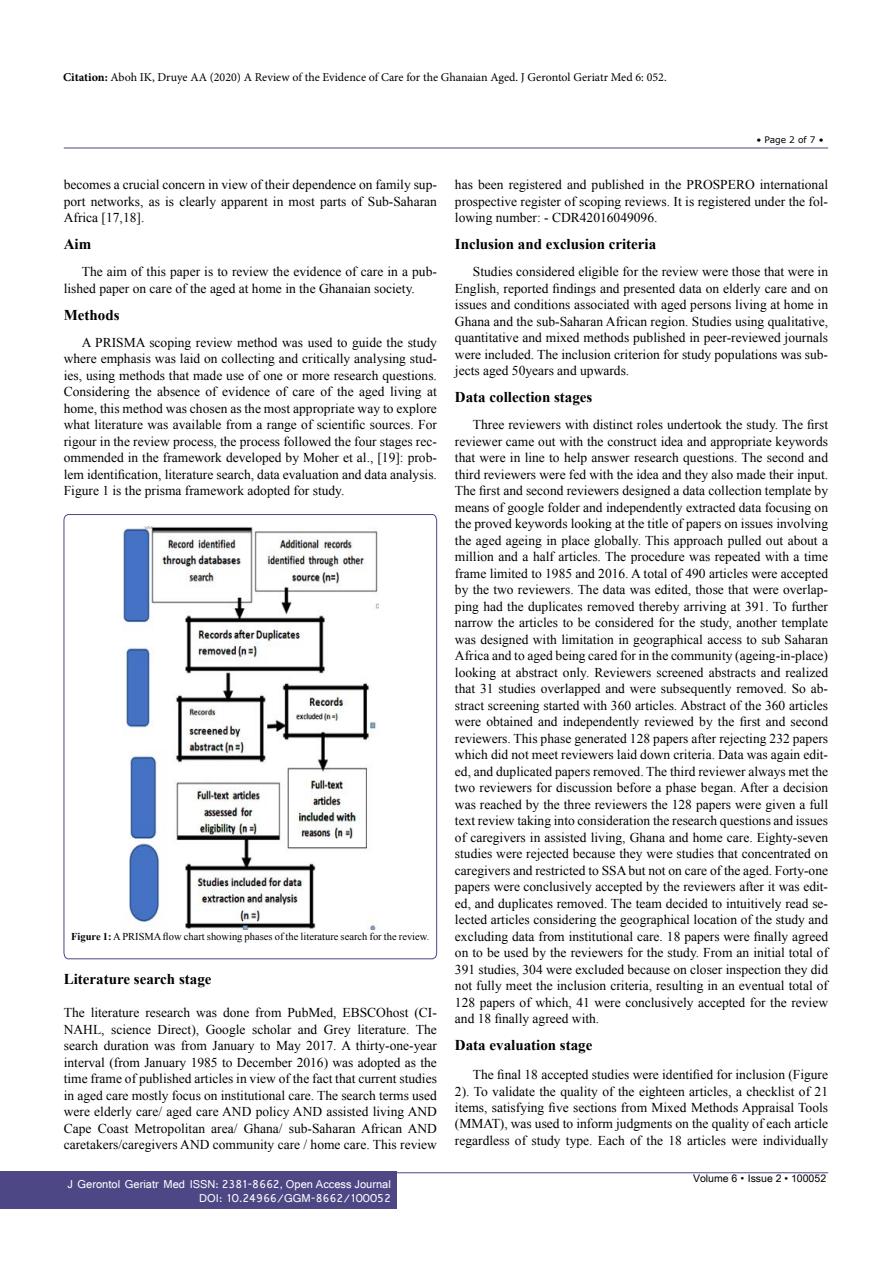
<style>
.page{position:relative;width:893px;height:1263px;background:#fff}
.page>*{position:absolute;margin:0;border:0;box-sizing:border-box;transform-origin:0 0}
.t1{font:700 15px "Times New Roman";color:#000}
.t2{font:13.5px/16.5px "Times New Roman";color:#000;text-align:justify}
.t3{font:12px "Minion Pro";color:#000}
.t4{font:12px/14.2px "Shruti";color:#fff;text-align:right}
.t5{font:10.5px "Times New Roman";color:#000}
.t6{font:10.5px "Arial Unicode MS";color:#000}
.t7{font:9px "MS Reference Sans Serif";color:#000}
.s1{font-weight:700}
.s2{font-family:"Batang"}
</style>
<div class="page">
<hr style="left:64px;top:148px;width:764px;height:1px;background:#4d4785">
<hr style="left:64px;top:1172px;width:764px;height:1px;background:#4d4785">
<div style="left:0;top:1171px;width:396px;height:38px;background:#4d4785"></div>
<svg style="left:64px;top:514px;width:373px;height:445px"></svg>
<img style="left:122px;top:526px;width:256px;height:403px">
<p class="t3" style="left:63px;top:69px;width:605px"><span class="s1">Citation:</span> Aboh IK, Druye AA (2020) A Review of the Evidence of Care for the Ghanaian Aged. J Gerontol Geriatr Med 6: 052.</p>
<p class="t7" style="left:756px;top:134px;width:69px">• Page 2 of 7 •</p>
<p class="t2" style="left:64px;top:176px;width:375px">becomes a crucial concern in view of their dependence on family sup&shy;port networks, as is clearly apparent in most parts of Sub-Saharan Africa [17,18].</p>
<p class="t1" style="left:64px;top:234px;width:29px">Aim</p>
<p class="t2" style="left:64px;top:263px;width:375px;text-indent:18px">The aim of this paper is to review the evidence of care in a pub&shy;lished paper on care of the aged at home in the Ghanaian society.</p>
<p class="t1" style="left:64px;top:304px;width:57px">Methods</p>
<p class="t2" style="left:64px;top:334px;width:375px;text-indent:18px">A PRISMA scoping review method was used to guide the study where emphasis was laid on collecting and critically analysing stud&shy;ies, using methods that made use of one or more research questions.<br>Considering the absence of evidence of care of the aged living at home, this method was chosen as the most appropriate way to explore what literature was available from a range of scientific sources. For rigour in the review process, the process followed the four stages rec&shy;ommended in the framework developed by Moher et al., [19]: prob&shy;lem identification, literature search, data evaluation and data analysis.<br>Figure 1 is the prisma framework adopted for study.</p>
<p class="t5" style="left:71px;top:930px;width:360px"><span class="s1">Figure 1:</span> A PRISMA flow chart showing phases of the literature search for the review.</p>
<p class="t1" style="left:64px;top:969px;width:149px">Literature search stage</p>
<p class="t2" style="left:64px;top:1004px;width:375px">The literature research was done from PubMed, EBSCOhost (CI-NAHL, science Direct), Google scholar and Grey literature. The search duration was from January to May 2017. A thirty-one-year interval (from January 1985 to December 2016) was adopted as the time frame of published articles in view of the fact that current studies in aged care mostly focus on institutional care. The search terms used were elderly care/ aged care AND policy AND assisted living AND Cape Coast Metropolitan area/ Ghana/ sub-Saharan African AND caretakers/caregivers AND community care / home care. This review</p>
<p class="t4" style="left:67px;top:1176px;width:325px">J Gerontol Geriatr Med ISSN: 2381-8662, Open Access Journal<br>DOI: 10.24966/GGM-8662/100052</p>
<p class="t2" style="left:455px;top:176px;width:375px">has been registered and published in the PROSPERO international prospective register of scoping reviews. It is registered under the fol&shy;lowing number: - CDR42016049096.</p>
<p class="t1" style="left:455px;top:234px;width:203px">Inclusion and exclusion criteria</p>
<p class="t2" style="left:455px;top:263px;width:375px;text-indent:18px">Studies considered eligible for the review were those that were in English, reported findings and presented data on elderly care and on issues and conditions associated with aged persons living at home in Ghana and the sub-Saharan African region. Studies using qualitative, quantitative and mixed methods published in peer-reviewed journals were included. The inclusion criterion for study populations was sub&shy;jects aged 50years and upwards.</p>
<p class="t1" style="left:455px;top:387px;width:139px">Data collection stages</p>
<p class="t2" style="left:455px;top:416px;width:375px;text-indent:18px">Three reviewers with distinct roles undertook the study. The first reviewer came out with the construct idea and appropriate keywords that were in line to help answer research questions. The second and third reviewers were fed with the idea and they also made their input.<br>The first and second reviewers designed a data collection template by means of google folder and independently extracted data focusing on the proved keywords looking at the title of papers on issues involving the aged ageing in place globally. This approach pulled out about a million and a half articles. The procedure was repeated with a time frame limited to 1985 and 2016. A total of 490 articles were accepted by the two reviewers. The data was edited, those that were overlap&shy;ping had the duplicates removed thereby arriving at 391. To further narrow the articles to be considered for the study, another template was designed with limitation in geographical access to sub Saharan Africa and to aged being cared for in the community (ageing-in-place) looking at abstract only. Reviewers screened abstracts and realized that 31 studies overlapped and were subsequently removed. So ab&shy;stract screening started with 360 articles. Abstract of the 360 articles were obtained and independently reviewed by the first and second reviewers. This phase generated 128 papers after rejecting 232 papers which did not meet reviewers laid down criteria. Data was again edit&shy;ed, and duplicated papers removed. The third reviewer always met the two reviewers for discussion before a phase began. After a decision was reached by the three reviewers the 128 papers were given a full text review taking into consideration the research questions and issues of caregivers in assisted living, Ghana and home care. Eighty-seven studies were rejected because they were studies that concentrated on caregivers and restricted to SSA but not on care of the aged. Forty-one papers were conclusively accepted by the reviewers after it was edit&shy;ed, and duplicates removed. The team decided to intuitively read se&shy;lected articles considering the geographical location of the study and excluding data from institutional care. 18 papers were finally agreed on to be used by the reviewers for the study. From an initial total of 391 studies, 304 were excluded because on closer inspection they did not fully meet the inclusion criteria, resulting in an eventual total of 128 papers of which, 41 were conclusively accepted for the review and 18 finally agreed with.</p>
<p class="t1" style="left:455px;top:1035px;width:139px">Data evaluation stage</p>
<p class="t2" style="left:455px;top:1066px;width:375px;text-indent:18px">The final 18 accepted studies were identified for inclusion (Figure 2). To validate the quality of the eighteen articles, a checklist of 21 items, satisfying five sections from Mixed Methods Appraisal Tools (MMAT), was used to inform judgments on the quality of each article regardless of study type. Each of the 18 articles were individually</p>
<p class="t6" style="left:693px;top:1170px;width:135px">Volume 6 <span class="s2">•</span> Issue 2 • 100052</p>
</div>
